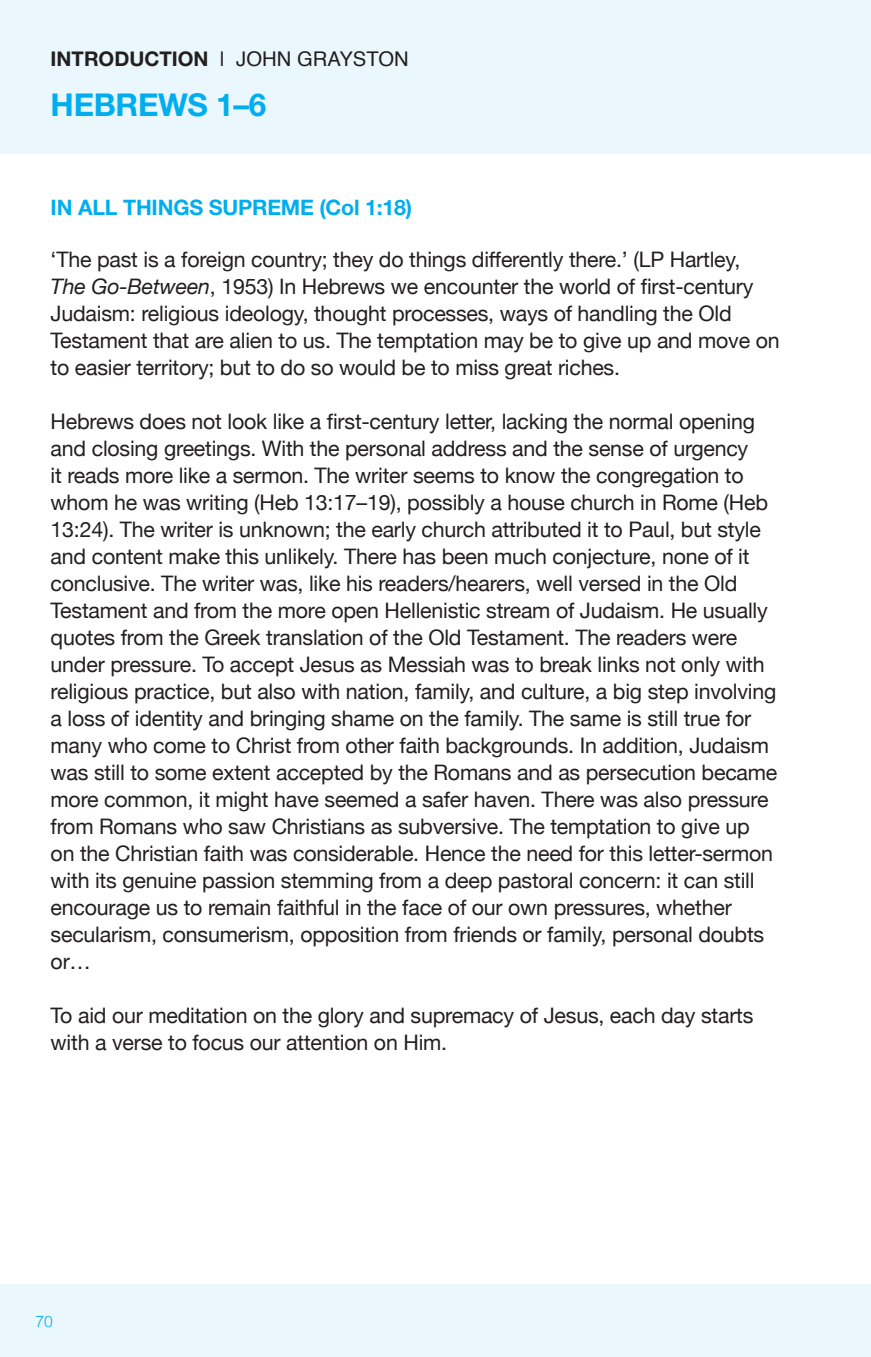
<style>
.page{position:relative;width:871px;height:1357px;background:#fff}
.page>*{position:absolute;margin:0;border:0;box-sizing:border-box;transform-origin:0 0}
.Body{font:700 31.5px "Helvetica Neue";letter-spacing:-.01em;color:#00aeef}
.Body-2{font:21.38px/27px "Helvetica Neue";letter-spacing:-.01em;color:#231f20}
.Body-3{font:700 21.38px "Helvetica Neue LT Std";letter-spacing:-.01em;color:#00aeef}
.Body-4{font:20.25px "Helvetica";color:#231f20}
.t1{font:300 15.75px "Helvetica";color:#00aeef}
.s1{font-family:"Helvetica Neue";font-weight:700}
.s2{font-style:italic}
</style>
<div class="page">
<div style="left:0;top:1284px;width:871px;height:73px;background:#eaf7fd"></div>
<div style="left:0;top:0;width:871px;height:153px;background:#eaf7fd"></div>
<p class="Body-4" style="left:51px;top:44px;width:360px"><span class="s1">INTRODUCTION</span> | JOHN GRAYSTON</p>
<p class="Body" style="left:51px;top:85px;width:217px">HEBREWS 1–6</p>
<p class="Body-3" style="left:51px;top:194px;width:363px">IN ALL THINGS SUPREME (Col 1:18)</p>
<p class="Body-2" style="left:51px;top:247px;width:730px">‘The past is a foreign country; they do things differently there.’ (LP Hartley, <span class="s2">The Go-Between</span>, 1953) In Hebrews we encounter the world of first-century Judaism: religious ideology, thought processes, ways of handling the Old Testament that are alien to us. The temptation may be to give up and move on to easier territory; but to do so would be to miss great riches.</p>
<p class="Body-2" style="left:51px;top:409px;width:728px">Hebrews does not look like a first-century letter, lacking the normal opening and closing greetings. With the personal address and the sense of urgency<br>it reads more like a sermon. The writer seems to know the congregation to whom he was writing (Heb 13:17–19), possibly a house church in Rome (Heb 13:24). The writer is unknown; the early church attributed it to Paul, but style and content make this unlikely. There has been much conjecture, none of it conclusive. The writer was, like his readers/hearers, well versed in the Old Testament and from the more open Hellenistic stream of Judaism. He usually quotes from the Greek translation of the Old Testament. The readers were under pressure. To accept Jesus as Messiah was to break links not only with religious practice, but also with nation, family, and culture, a big step involving a loss of identity and bringing shame on the family. The same is still true for many who come to Christ from other faith backgrounds. In addition, Judaism was still to some extent accepted by the Romans and as persecution became more common, it might have seemed a safer haven. There was also pressure from Romans who saw Christians as subversive. The temptation to give up on the Christian faith was considerable. Hence the need for this letter-sermon with its genuine passion stemming from a deep pastoral concern: it can still encourage us to remain faithful in the face of our own pressures, whether secularism, consumerism, opposition from friends or family, personal doubts or…</p>
<p class="Body-2" style="left:51px;top:1003px;width:704px">To aid our meditation on the glory and supremacy of Jesus, each day starts with a verse to focus our attention on Him.</p>
<p class="t1" style="left:35px;top:1307px;width:19px">70</p>
</div>
